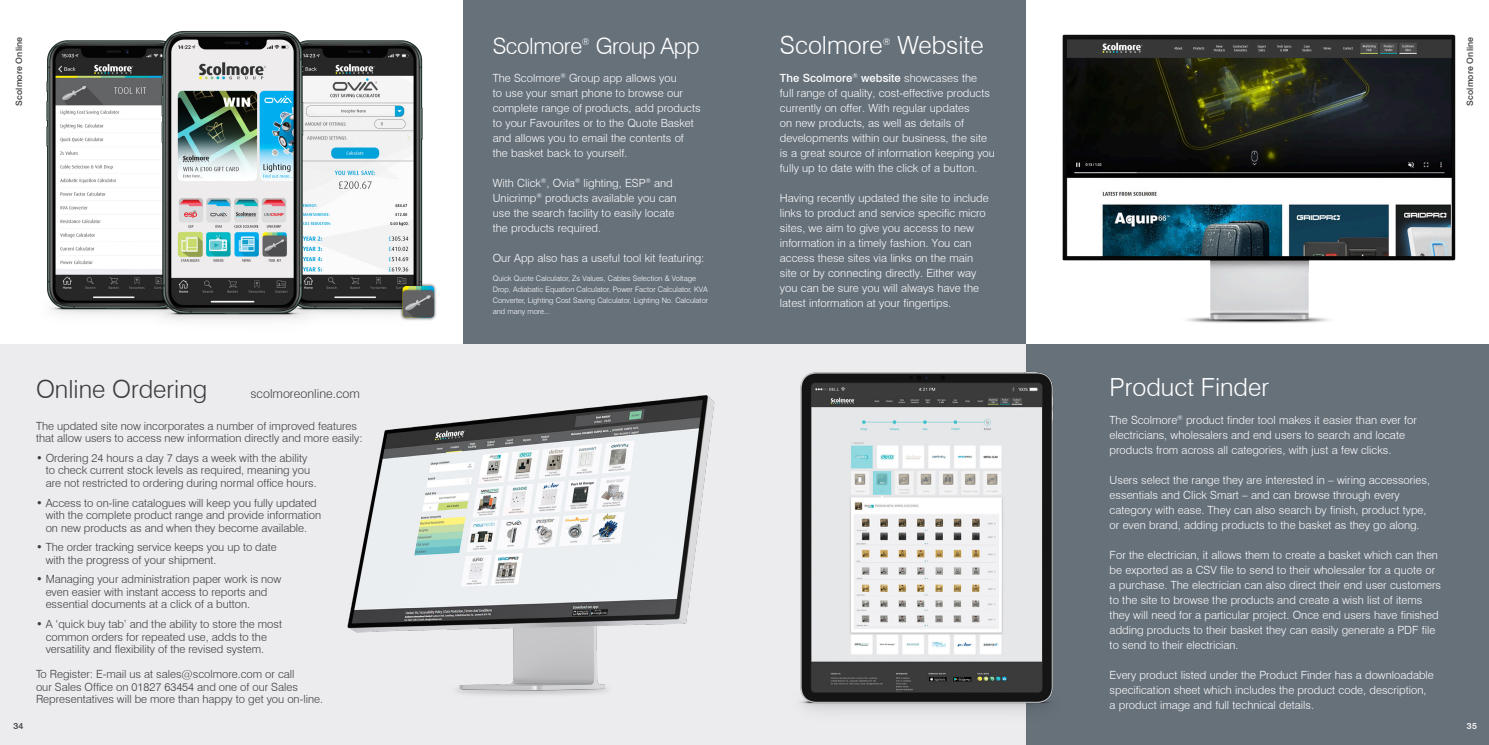
<style>
.page{position:relative;width:1489px;height:745px;background:#fff}
.page>*{position:absolute;margin:0;border:0;box-sizing:border-box;transform-origin:0 0}
.t1{font:300 25px "Swiss 721 BT";color:#fff}
.t2{font:300 25px "Swiss 721 BT";color:#3e3e3f}
.t3{font:300 22.5px "Swiss 721 BT";letter-spacing:-.02em;color:#fff}
.t4{font:300 12.5px "Swiss 721 BT";color:#3e3e3f}
.t5{font:300 11.25px/15px "Swiss 721 BT";color:#fff}
.t6{font:300 11.25px/12.5px "Swiss 721 BT";color:#3e3e3f}
.t7{font:300 9.5px "Swiss 721 BT";color:#fff}
.Page_Text{font:500 8.75px "Swiss 721 BT";letter-spacing:.02em;color:#3e3e3f}
.Page_Text-2{font:500 8.75px "Swiss 721 BT";color:#fff}
.t8{font:300 7.5px/11.2px "Swiss 721 BT";color:#fff}
.s1{font-weight:500}
</style>
<div class="page">
<div style="left:463px;top:0;width:562px;height:344px;background:#66717a"></div>
<div style="left:1025px;top:344px;width:463px;height:400px;background:#66717a"></div>
<div style="left:0;top:344px;width:1025px;height:400px;background:#ececee"></div>
<img style="left:347px;top:395px;width:368px;height:300px">
<img style="left:800px;top:365px;width:254px;height:356px">
<img style="left:46px;top:40px;width:90px;height:275px">
<img style="left:337px;top:40px;width:92px;height:281px">
<img style="left:136px;top:31px;width:201px;height:290px">
<div style="left:400px;top:283px;width:37px;height:37px;background:#231f20;opacity:.75"></div>
<div style="left:403px;top:286px;width:6px;height:31px;background:#fff101"></div>
<div style="left:415px;top:286px;width:6px;height:31px;background:#80ca9c"></div>
<div style="left:409px;top:286px;width:6px;height:31px;background:#c7dc6a"></div>
<div style="left:421px;top:286px;width:7px;height:31px;background:#03bac6"></div>
<div style="left:428px;top:286px;width:6px;height:31px;background:#00aced"></div>
<img style="left:403px;top:288px;width:31px;height:29px">
<div style="left:403px;top:290px;width:31px;height:27px;background:#636366;border-radius:3px"></div>
<svg style="left:405px;top:295px;width:29px;height:22px"></svg>
<img style="left:1025px;top:0;width:431px;height:365px">
<p class="t1" style="left:780px;top:30px;width:104px">Scolmore</p>
<p class="t7" style="left:882px;top:36px;width:9px">®</p>
<p class="t1" style="left:897px;top:30px;width:88px">Website</p>
<p class="t5" style="left:780px;top:70px;width:216px"><span class="s1">The Scolmore</span><sup>®</sup> <span class="s1">website</span> showcases the<br>full range of quality, cost-effective products currently on offer. With regular updates<br>on new products, as well as details of developments within our business, the site is a great source of information keeping you fully up to date with the click of a button.</p>
<p class="t5" style="left:780px;top:190px;width:210px">Having recently updated the site to include links to product and service specific micro sites, we aim to give you access to new information in a timely fashion. You can access these sites via links on the main site or by connecting directly. Either way you can be sure you will always have the latest information at your fingertips.</p>
<p class="Page_Text" style="left:14px;top:106px;width:71px;rotate:-90deg">Scolmore Online</p>
<p class="Page_Text" style="left:1464px;top:106px;width:71px;rotate:-90deg">Scolmore Online</p>
<p class="t3" style="left:493px;top:33px;width:91px">Scolmore</p>
<p class="t7" style="left:582px;top:36px;width:9px">®</p>
<p class="t3" style="left:595px;top:33px;width:105px">Group App</p>
<p class="t5" style="left:493px;top:70px;width:209px">The Scolmore<sup>®</sup> Group app allows you<br>to use your smart phone to browse our complete range of products, add products to your Favourites or to the Quote Basket and allows you to email the contents of the basket back to yourself.</p>
<p class="t5" style="left:493px;top:175px;width:185px">With Click<sup>®</sup>, Ovia<sup>®</sup> lighting, ESP<sup>®</sup> and Unicrimp<sup>®</sup> products available you can use the search facility to easily locate the products required.</p>
<p class="t5" style="left:493px;top:250px;width:213px">Our App also has a useful tool kit featuring:</p>
<p class="t8" style="left:493px;top:272px;width:217px">Quick Quote Calculator, Zs Values, Cables Selection &amp; Voltage Drop, Adiabatic Equation Calculator, Power Factor Calculator, KVA Converter, Lighting Cost Saving Calculator, Lighting No. Calculator and many more...</p>
<p class="t2" style="left:36px;top:373px;width:173px">Online Ordering</p>
<p class="t6" style="left:36px;top:419px;width:328px">The updated site now incorporates a number of improved features that allow users to access new information directly and more easily:</p>
<p class="t6" style="left:46px;top:451px;width:273px;text-indent:-10px">• Ordering 24 hours a day 7 days a week with the ability to check current stock levels as required, meaning you are not restricted to ordering during normal office hours.</p>
<p class="t6" style="left:46px;top:496px;width:277px;text-indent:-10px">• Access to on-line catalogues will keep you fully updated with the complete product range and provide information on new products as and when they become available.</p>
<p class="t6" style="left:46px;top:540px;width:233px;text-indent:-10px">• The order tracking service keeps you up to date with the progress of your shipment.</p>
<p class="t6" style="left:46px;top:572px;width:237px;text-indent:-10px">• Managing your administration paper work is now even easier with instant access to reports and essential documents at a click of a button.</p>
<p class="t6" style="left:46px;top:617px;width:238px;text-indent:-10px">• A ‘quick buy tab’ and the ability to store the most common orders for repeated use, adds to the versatility and flexibility of the revised system.</p>
<p class="t6" style="left:36px;top:667px;width:288px">To Register: E-mail us at sales@scolmore.com or call<br>our Sales Office on 01827 63454 and one of our Sales<br>Representatives will be more than happy to get you on-line.</p>
<p class="t4" style="left:250px;top:385px;width:111px">scolmoreonline.com</p>
<p class="t1" style="left:1109px;top:372px;width:161px">Product Finder</p>
<p class="t5" style="left:1109px;top:412px;width:309px">The Scolmore<sup>®</sup> product finder tool makes it easier than ever for electricians, wholesalers and end users to search and locate products from across all categories, with just a few clicks.</p>
<p class="t5" style="left:1109px;top:472px;width:322px">Users select the range they are interested in – wiring accessories, essentials and Click Smart – and can browse through every category with ease. They can also search by finish, product type, or even brand, adding products to the basket as they go along.</p>
<p class="t5" style="left:1109px;top:547px;width:333px">For the electrician, it allows them to create a basket which can then be exported as a CSV file to send to their wholesaler for a quote or a purchase. The electrician can also direct their end user customers to the site to browse the products and create a wish list of items they will need for a particular project. Once end users have finished adding products to their basket they can easily generate a PDF file to send to their electrician.</p>
<p class="t5" style="left:1109px;top:667px;width:325px">Every product listed under the Product Finder has a downloadable specification sheet which includes the product code, description, a product image and full technical details.</p>
<p class="Page_Text" style="left:13px;top:719px;width:12px">34</p>
<p class="Page_Text-2" style="left:1466px;top:719px;width:12px">35</p>
</div>
